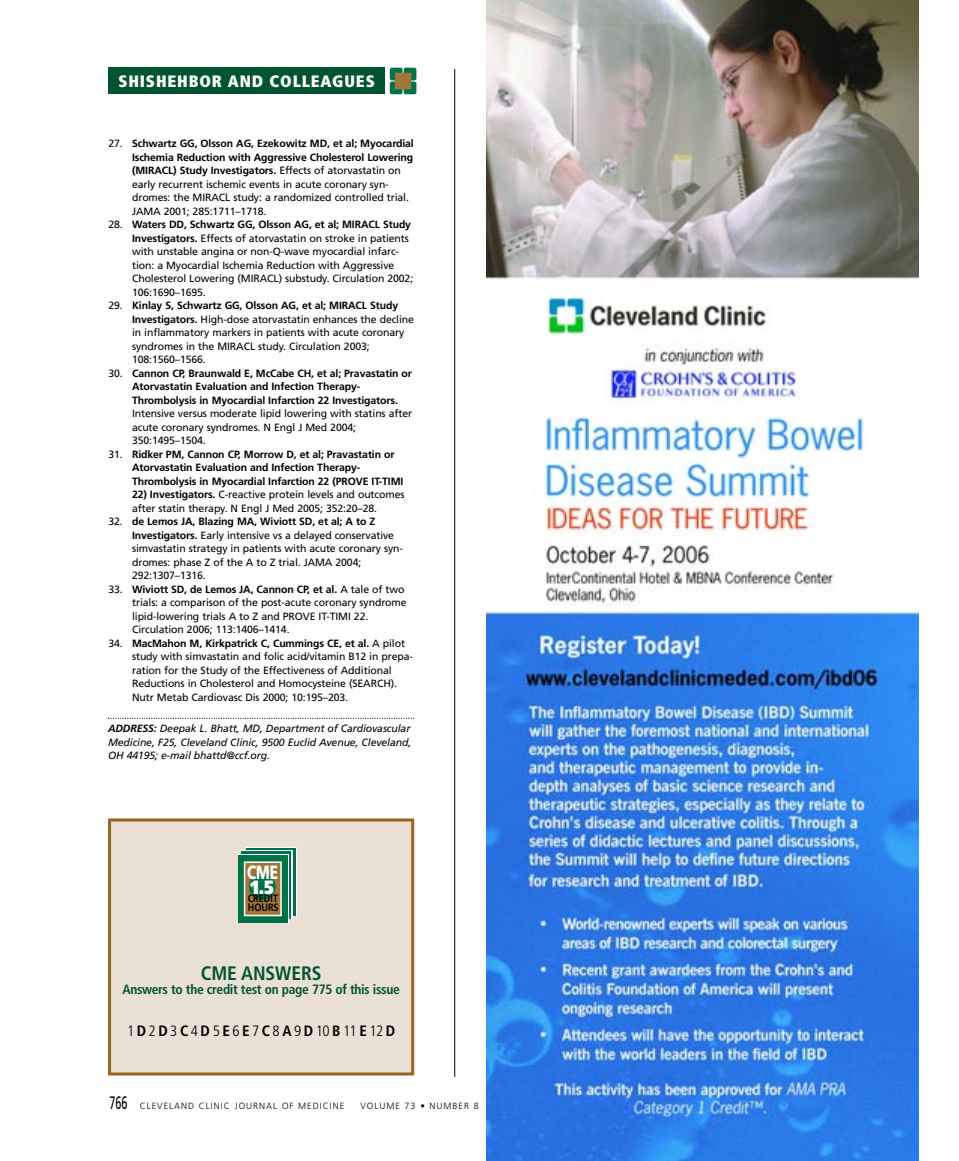
<style>
.page{position:relative;width:959px;height:1161px;background:#fff}
.page>*{position:absolute;margin:0;border:0;box-sizing:border-box;transform-origin:0 0}
.t1{font:700 condensed 19.5px "Frutiger";letter-spacing:-.005em;color:#015432}
.t2{font:900 19.2px "Frutiger";color:#fff;scale:.71 1}
.t3{font:900 19.2px "Frutiger";color:#fff;scale:.86 1}
.t4{font:900 condensed 16.5px "Frutiger";letter-spacing:.05em;color:#fff}
.t5{font:300 condensed 15px "Frutiger";color:#000}
.t6{font:700 condensed 13.5px "Frutiger";letter-spacing:-.025em;color:#015432}
.t7{font:700 10.65px/8.4px "Frutiger";color:#000;scale:.86 1}
.t8{font:10.5px/13.5px "Frutiger";letter-spacing:-.01em;color:#000}
.t9{font:700 10.5px/13.5px "Frutiger";letter-spacing:-.01em;color:#000}
.t10{font:italic 10.5px/13.5px "Frutiger";letter-spacing:-.01em;color:#000;text-align:justify}
.t11{font:300 9px "Frutiger";letter-spacing:.11em;color:#000}
.s1{font-weight:700}
.s2{font-weight:400}
.s3{font-weight:400;font-size:18px}
</style>
<div class="page">
<svg style="left:389px;top:67px;width:28px;height:28px"></svg>
<svg style="left:390px;top:68px;width:26px;height:26px"></svg>
<div style="left:395px;top:73px;width:16px;height:16px;background:#a17638"></div>
<div style="left:108px;top:68px;width:277px;height:26px;background:#015432"></div>
<svg style="left:108px;top:718px;width:306px;height:1px"></svg>
<hr style="left:454px;top:69px;width:1px;height:1008px;background:#000">
<div style="left:111px;top:821px;width:300px;height:251px;background:#eae0d3"></div>
<div style="left:108px;top:818px;width:306px;height:258px;border:3px solid #976422"></div>
<svg style="left:246px;top:847px;width:50px;height:69px"></svg>
<div style="left:246px;top:848px;width:49px;height:68px;background:linear-gradient(to bottom,#fff,#fff)"></div>
<div style="left:242px;top:850px;width:50px;height:69px;background:#007249"></div>
<svg style="left:238px;top:854px;width:51px;height:69px"></svg>
<div style="left:244px;top:861px;width:38px;height:55px;background:#a17638;border:2px solid #fff"></div>
<div style="left:249px;top:873px;width:26px;height:27px;background:#007249;border:1px solid #007249;border-radius:50%"></div>
<img style="left:486px;top:0;width:432px;height:1161px">
<h3 class="t4" style="left:118px;top:75px;width:258px">SHISHEHBOR AND COLLEAGUES</h3>
<p class="t8" style="left:132px;top:138px;width:283px;text-indent:-24px">27. <span class="s1">Schwartz GG, Olsson AG, Ezekowitz MD, et al; Myocardial Ischemia Reduction with Aggressive Cholesterol Lowering (MIRACL) Study Investigators.</span> Effects of atorvastatin on early recurrent ischemic events in acute coronary syn&shy;dromes: the MIRACL study: a randomized controlled trial.<br>JAMA 2001; 285:1711–1718.</p>
<p class="t8" style="left:132px;top:219px;width:283px;text-indent:-24px">28. <span class="s1">Waters DD, Schwartz GG, Olsson AG, et al; MIRACL Study Investigators.</span> Effects of atorvastatin on stroke in patients with unstable angina or non-Q-wave myocardial infarc&shy;tion: a Myocardial Ischemia Reduction with Aggressive Cholesterol Lowering (MIRACL) substudy. Circulation 2002; 106:1690–1695.</p>
<p class="t8" style="left:132px;top:300px;width:283px;text-indent:-24px">29. <span class="s1">Kinlay S, Schwartz GG, Olsson AG, et al; MIRACL Study Investigators.</span> High-dose atorvastatin enhances the decline in inflammatory markers in patients with acute coronary syndromes in the MIRACL study. Circulation 2003; 108:1560–1566.</p>
<p class="t9" style="left:132px;top:367px;width:281px;text-indent:-24px"><span class="s2">30.</span> Cannon CP, Braunwald E, McCabe CH, et al; Pravastatin or<br>Atorvastatin Evaluation and Infection Therapy-<br>Thrombolysis in Myocardial Infarction 22 Investigators.</p>
<p class="t8" style="left:132px;top:408px;width:281px">Intensive versus moderate lipid lowering with statins after acute coronary syndromes. N Engl J Med 2004;<br>350:1495–1504.</p>
<p class="t9" style="left:132px;top:448px;width:273px;text-indent:-24px"><span class="s2">31.</span> Ridker PM, Cannon CP, Morrow D, et al; Pravastatin or<br>Atorvastatin Evaluation and Infection Therapy-<br>Thrombolysis in Myocardial Infarction 22 (PROVE IT-TIMI</p>
<p class="t8" style="left:132px;top:489px;width:274px"><span class="s1">22) Investigators.</span> C-reactive protein levels and outcomes after statin therapy. N Engl J Med 2005; 352:20–28.</p>
<p class="t8" style="left:132px;top:516px;width:272px;text-indent:-24px">32. <span class="s1">de Lemos JA, Blazing MA, Wiviott SD, et al; A to Z Investigators.</span> Early intensive vs a delayed conservative simvastatin strategy in patients with acute coronary syn&shy;dromes: phase Z of the A to Z trial. JAMA 2004; 292:1307–1316.</p>
<p class="t8" style="left:132px;top:583px;width:276px;text-indent:-24px">33. <span class="s1">Wiviott SD, de Lemos JA, Cannon CP, et al.</span> A tale of two trials: a comparison of the post-acute coronary syndrome lipid-lowering trials A to Z and PROVE IT-TIMI 22.<br>Circulation 2006; 113:1406–1414.</p>
<p class="t8" style="left:132px;top:637px;width:282px;text-indent:-24px">34. <span class="s1">MacMahon M, Kirkpatrick C, Cummings CE, et al.</span> A pilot study with simvastatin and folic acid/vitamin B12 in prepa&shy;ration for the Study of the Effectiveness of Additional Reductions in Cholesterol and Homocysteine (SEARCH).<br>Nutr Metab Cardiovasc Dis 2000; 10:195–203.</p>
<p class="t10" style="left:108px;top:723px;width:305px"><span class="s1">ADDRESS:</span> Deepak L. Bhatt, MD, Department of Cardiovascular Medicine, F25, Cleveland Clinic, 9500 Euclid Avenue, Cleveland, OH 44195; e-mail bhattd@ccf.org.</p>
<h2 class="t2" style="left:247px;top:865px;width:45px">CME</h2>
<h2 class="t3" style="left:250px;top:879px;width:28px">1.5</h2>
<p class="t7" style="left:248px;top:895px;width:38px">CREDIT<br>HOURS</p>
<h1 class="t1" style="left:201px;top:965px;width:122px">CME ANSWERS</h1>
<p class="t6" style="left:122px;top:983px;width:279px">Answers to the credit test on page 775 of this issue</p>
<h3 class="t5" style="left:127px;top:1024px;width:270px">1 <span class="s1">D</span>2 <span class="s1">D</span>3 <span class="s1">C</span>4 <span class="s1">D</span> 5 <span class="s1">E</span>6 <span class="s1">E</span>7 <span class="s1">C</span>8 <span class="s1">A</span> 9 <span class="s1">D</span>10 <span class="s1">B</span> 11 <span class="s1">E</span> 12 <span class="s1">D</span></h3>
<p class="t11" style="left:110px;top:1102px;width:236px"><span class="s3">766</span> CLEVELAND CLINIC JOURNAL OF MEDICINE</p>
<p class="t11" style="left:360px;top:1102px;width:120px">VOLUME 73 • NUMBER 8</p>
</div>
